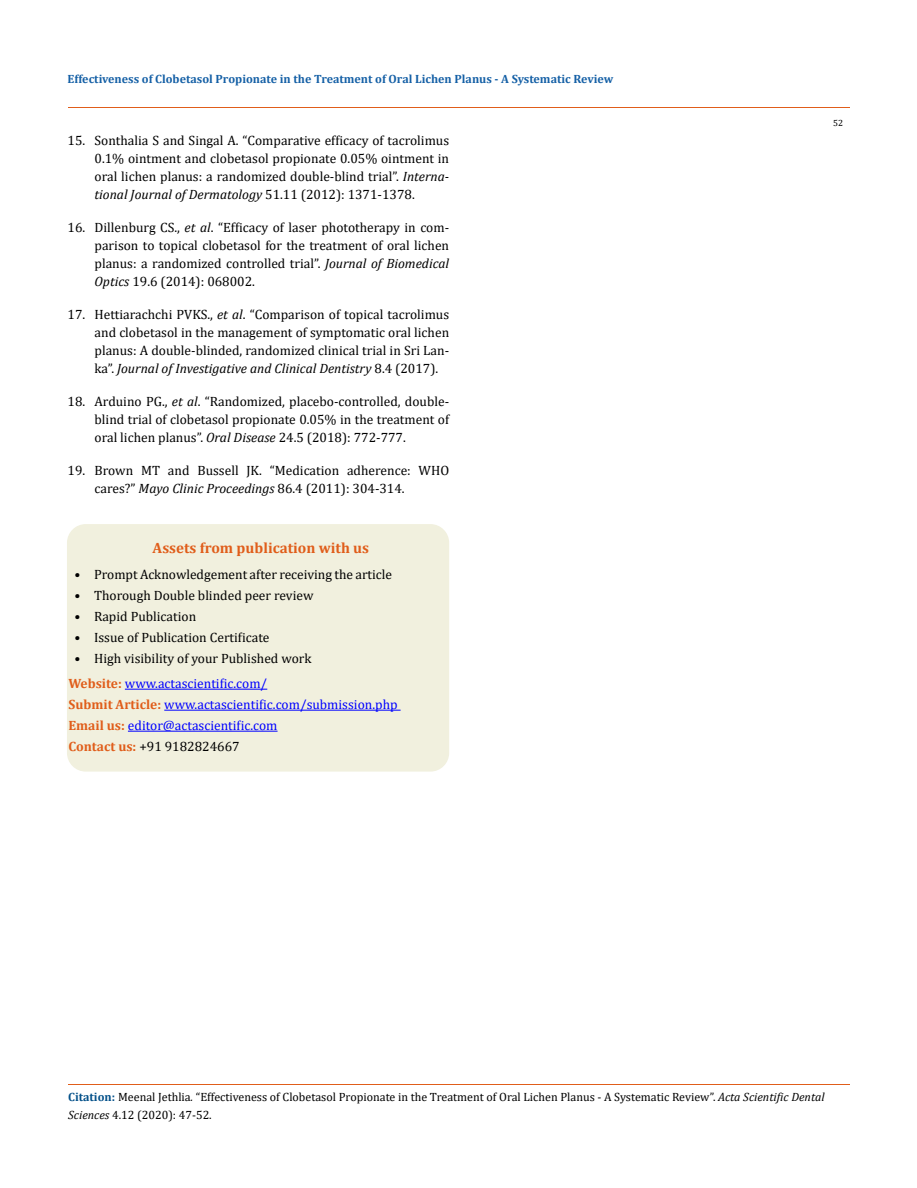
<style>
.page{position:relative;width:917px;height:1188px;background:#fff}
.page>*{position:absolute;margin:0;border:0;box-sizing:border-box;transform-origin:0 0}
.t1{font:700 15px "Cambria";color:#e05d1a}
.t2{font:13.5px/18px "Cambria";color:#000;text-align:justify}
.t3{font:13.5px/21px "Cambria";color:#00f}
.t4{font:12px/18px "Cambria";color:#000}
.t5{font:700 12px "Cambria";color:#1560a6}
.t6{font:9px "Cambria";color:#000}
.s1{font-style:italic}
.s2{font-weight:700;color:#e05d1a}
.s3{color:#000}
.s4{font-weight:700;color:#035089}
</style>
<div class="page">
<hr style="left:68px;top:1084px;width:782px;height:1px;background:#e05d1a">
<div style="left:68px;top:525px;width:380px;height:246px;background:#f1f0de;border-radius:18px"></div>
<div style="left:67px;top:524px;width:382px;height:248px;border:2px solid #f1f0de;border-radius:18px"></div>
<hr style="left:125px;top:689px;width:142px;height:1px;background:#00f">
<hr style="left:164px;top:710px;width:236px;height:1px;background:#00f">
<hr style="left:128px;top:731px;width:149px;height:1px;background:#00f">
<hr style="left:68px;top:108px;width:781px;height:1px;background:#e05d1a">
<p class="t5" style="left:68px;top:70px;width:547px">Effectiveness of Clobetasol Propionate in the Treatment of Oral Lichen Planus - A Systematic Review</p>
<p class="t2" style="left:94px;top:132px;width:356px;text-indent:-27px">15. Sonthalia S and Singal A. “Comparative efficacy of tacrolimus 0.1% ointment and clobetasol propionate 0.05% ointment in oral lichen planus: a randomized double-blind trial”. <span class="s1">Interna&shy;tional Journal of Dermatology</span> 51.11 (2012): 1371-1378.</p>
<p class="t2" style="left:94px;top:219px;width:356px;text-indent:-27px">16. Dillenburg CS., <span class="s1">et al</span>. “Efficacy of laser phototherapy in com&shy;parison to topical clobetasol for the treatment of oral lichen planus: a randomized controlled trial”. <span class="s1">Journal of Biomedical Optics</span> 19.6 (2014): 068002.</p>
<p class="t2" style="left:94px;top:306px;width:356px;text-indent:-27px">17. Hettiarachchi PVKS., <span class="s1">et al</span>. “Comparison of topical tacrolimus and clobetasol in the management of symptomatic oral lichen planus: A double-blinded, randomized clinical trial in Sri Lan&shy;ka”. <span class="s1">Journal of Investigative and Clinical Dentistry</span> 8.4 (2017).</p>
<p class="t2" style="left:94px;top:393px;width:356px;text-indent:-27px">18. Arduino PG., <span class="s1">et al</span>. “Randomized, placebo-controlled, double&shy;blind trial of clobetasol propionate 0.05% in the treatment of oral lichen planus”. <span class="s1">Oral Disease</span> 24.5 (2018): 772-777.</p>
<p class="t2" style="left:94px;top:462px;width:356px;text-indent:-27px">19. Brown MT and Bussell JK. “Medication adherence: WHO cares?” <span class="s1">Mayo Clinic Proceedings</span> 86.4 (2011): 304-314.</p>
<p class="t1" style="left:153px;top:537px;width:218px">Assets from publication with us</p>
<p class="t2" style="left:75px;top:565px;width:319px">• Prompt Acknowledgement after receiving the article</p>
<p class="t2" style="left:75px;top:586px;width:240px">• Thorough Double blinded peer review</p>
<p class="t2" style="left:75px;top:607px;width:123px">• Rapid Publication</p>
<p class="t2" style="left:75px;top:628px;width:196px">• Issue of Publication Certificate</p>
<p class="t2" style="left:75px;top:649px;width:238px">• High visibility of your Published work</p>
<p class="t3" style="left:68px;top:673px;width:330px"><span class="s2">Website:</span> www.actascientific.com/<br><span class="s2">Submit Article:</span> www.actascientific.com/submission.php <span class="s2">Email us:</span> editor@actascientific.com<br><span class="s2">Contact us:</span> <span class="s3">+91 9182824667</span></p>
<p class="t6" style="left:833px;top:118px;width:11px">52</p>
<p class="t4" style="left:68px;top:1088px;width:758px"><span class="s4">Citation:</span> Meenal Jethlia<span class="s1">.</span> “Effectiveness of Clobetasol Propionate in the Treatment of Oral Lichen Planus - A Systematic Review”. <span class="s1">Acta Scientific Dental<br>Sciences</span> 4.12 (2020): 47-52.</p>
</div>
